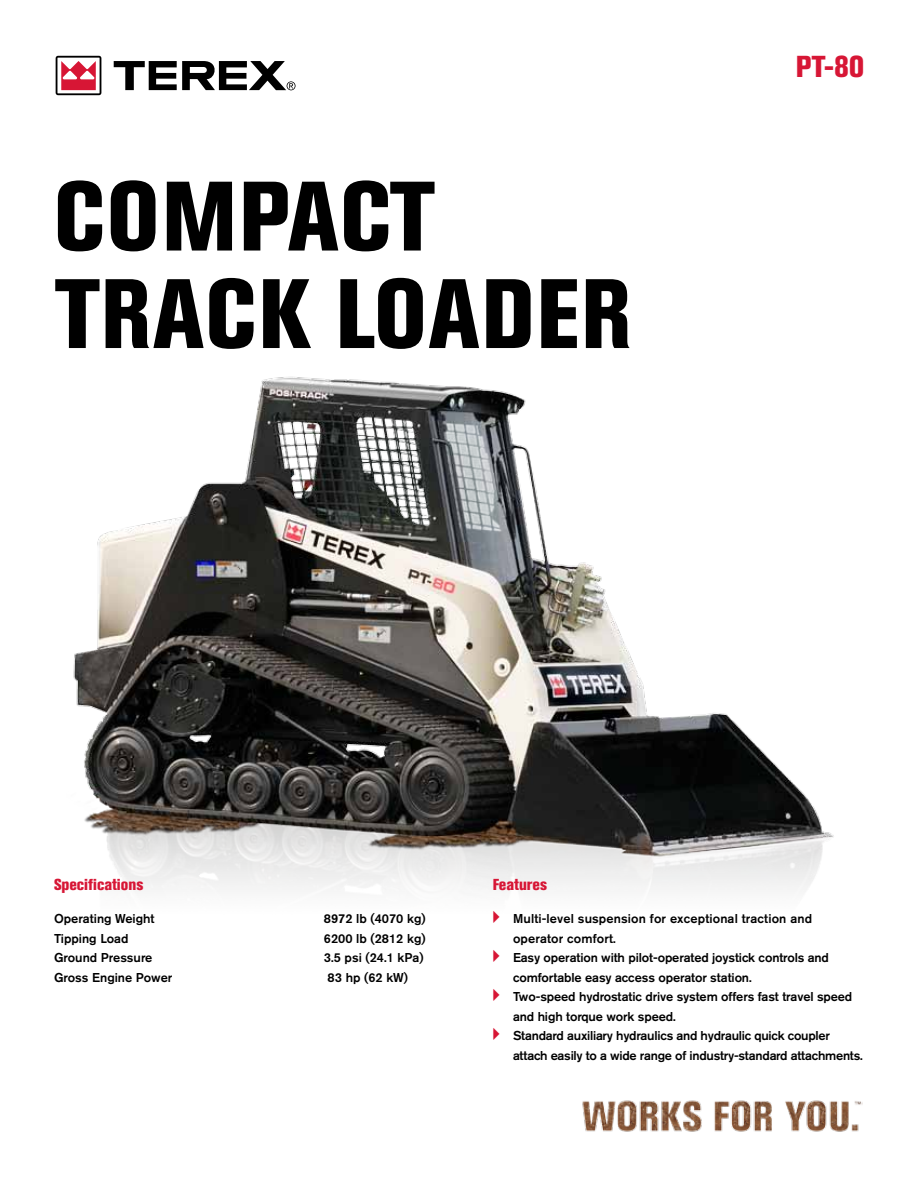
<style>
.page{position:relative;width:918px;height:1188px;background:#fff}
.page>*{position:absolute;margin:0;border:0;box-sizing:border-box;transform-origin:0 0}
.t1{font:800 condensed 97.5px/97.5px "Akzidenz Grotesk BE";letter-spacing:.035em;color:#000}
.t2{font:800 condensed 30px "Akzidenz Grotesk BE";color:#d71635}
.t3{font:800 condensed 15.75px "Akzidenz Grotesk BE";color:#d71635}
.t4{font:500 12.75px/19.5px "Akzidenz Grotesk BE";letter-spacing:-.01em;color:#000}
</style>
<div class="page">
<img style="left:73px;top:376px;width:761px;height:514px">
<img style="left:582px;top:1100px;width:280px;height:32px">
<svg style="left:56px;top:56px;width:45px;height:39px"></svg>
<svg style="left:114px;top:61px;width:182px;height:29px"></svg>
<h1 class="t1" style="left:54px;top:168px;width:579px">Compact<br>Track Loader</h1>
<h2 class="t2" style="left:796px;top:49px;width:70px">PT-80</h2>
<p class="t3" style="left:54px;top:876px;width:91px">Specifications</p>
<p class="t4" style="left:54px;top:909px;width:102px">Operating Weight</p>
<p class="t4" style="left:324px;top:909px;width:103px">8972 lb (4070 kg)</p>
<p class="t4" style="left:54px;top:928px;width:76px">Tipping Load</p>
<p class="t4" style="left:324px;top:928px;width:103px">6200 lb (2812 kg)</p>
<p class="t4" style="left:54px;top:948px;width:100px">Ground Pressure</p>
<p class="t4" style="left:324px;top:948px;width:101px">3.5 psi (24.1 kPa)</p>
<p class="t4" style="left:54px;top:967px;width:120px">Gross Engine Power</p>
<p class="t4" style="left:328px;top:967px;width:82px">83 hp (62 kW)</p>
<p class="t3" style="left:493px;top:876px;width:56px">Features</p>
<p class="t4" style="left:513px;top:909px;width:351px">Multi-level suspension for exceptional traction and operator comfort.<br>Easy operation with pilot-operated joystick controls and comfortable easy access operator station.<br>Two-speed hydrostatic drive system offers fast travel speed and high torque work speed.<br>Standard auxiliary hydraulics and hydraulic quick coupler attach easily to a wide range of industry-standard attachments.</p>
</div>
